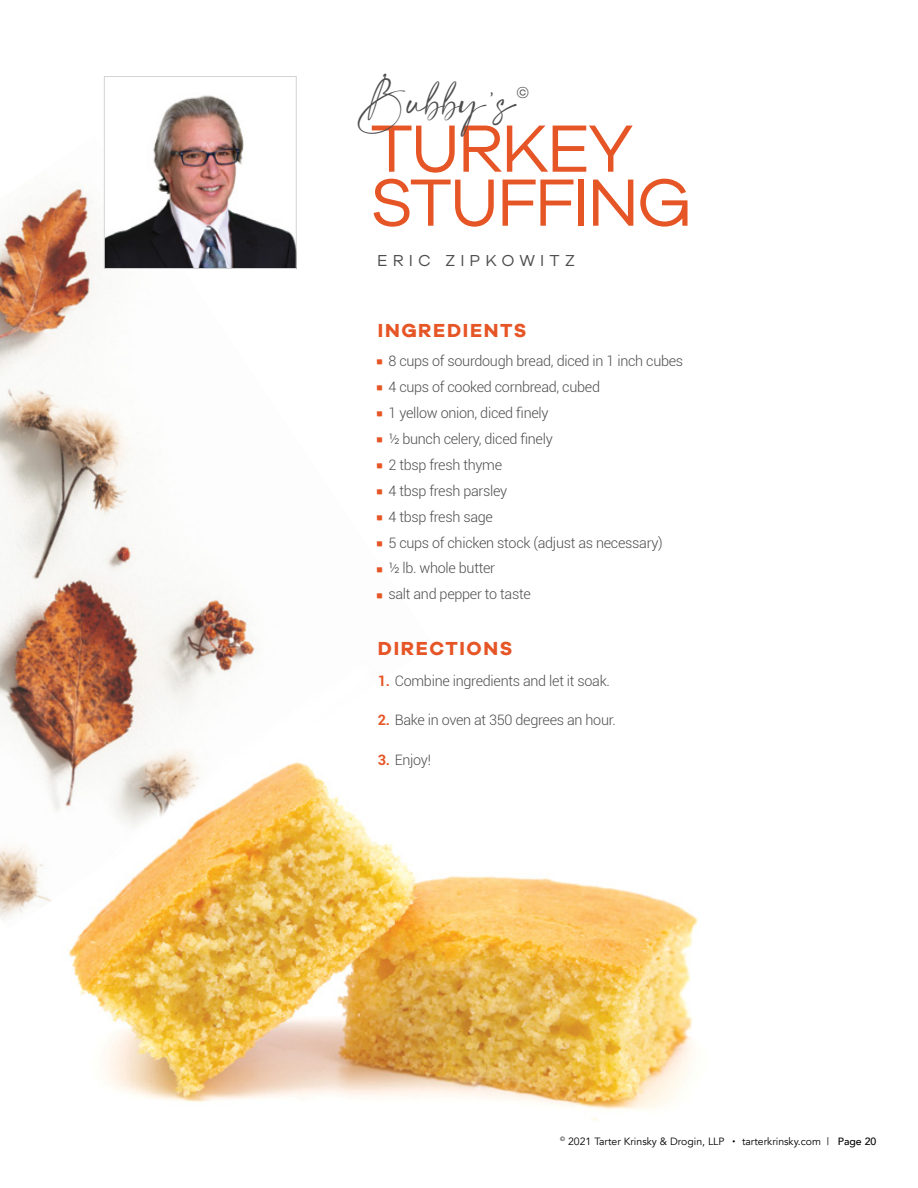
<style>
.page{position:relative;width:918px;height:1188px;background:#fff}
.page>*{position:absolute;margin:0;border:0;box-sizing:border-box;transform-origin:0 0}
.t1{font:68.85px/54px "Galyon";letter-spacing:-.04em;color:#e65525}
.t2{font:29.7px "Amalfi Coast";letter-spacing:-.05em;color:#4d4d4f}
.t3{font:700 19.5px "Galyon";letter-spacing:.085em;color:#e65525}
.t4{font:16.35px "Galyon";letter-spacing:.31em;color:#4d4d4f}
.t5{font:300 14.4px "Roboto";letter-spacing:-.02em;color:#4d4d4f}
.t6{font:10.5px "Avenir";color:#000}
.s1{font-weight:700;color:#e65525}
.s2{font-family:"Frontage"}
.s3{font-weight:500}
</style>
<div class="page">
<img style="left:68px;top:876px;width:630px;height:245px">
<img style="left:0;top:183px;width:434px;height:747px">
<img style="left:106px;top:95px;width:189px;height:172px">
<div style="left:104px;top:76px;width:193px;height:193px;border:1px solid #d1d3d4"></div>
<svg style="left:377px;top:360px;width:5px;height:5px"></svg>
<svg style="left:377px;top:386px;width:5px;height:5px"></svg>
<svg style="left:377px;top:411px;width:5px;height:6px"></svg>
<svg style="left:377px;top:437px;width:5px;height:6px"></svg>
<svg style="left:377px;top:463px;width:5px;height:6px"></svg>
<svg style="left:377px;top:489px;width:5px;height:6px"></svg>
<svg style="left:377px;top:515px;width:5px;height:6px"></svg>
<svg style="left:377px;top:541px;width:5px;height:6px"></svg>
<svg style="left:377px;top:567px;width:5px;height:6px"></svg>
<svg style="left:377px;top:593px;width:5px;height:6px"></svg>
<h2 class="t2" style="left:358px;top:85px;width:159px">Bubby’s</h2>
<p class="t4" style="left:517px;top:81px;width:14px">©</p>
<h1 class="t1" style="left:370px;top:116px;width:323px">TURKEY<br>STUFFING</h1>
<p class="t4" style="left:377px;top:249px;width:199px">ERIC ZIPKOWITZ</p>
<h3 class="t3" style="left:378px;top:318px;width:150px">INGREDIENTS</h3>
<p class="t5" style="left:388px;top:351px;width:296px">8 cups of sourdough bread, diced in 1 inch cubes</p>
<p class="t5" style="left:388px;top:377px;width:213px">4 cups of cooked cornbread, cubed</p>
<p class="t5" style="left:388px;top:403px;width:162px">1 yellow onion, diced finely</p>
<p class="t5" style="left:388px;top:429px;width:166px">½ bunch celery, diced finely</p>
<p class="t5" style="left:388px;top:455px;width:115px">2 tbsp fresh thyme</p>
<p class="t5" style="left:388px;top:481px;width:120px">4 tbsp fresh parsley</p>
<p class="t5" style="left:388px;top:507px;width:106px">4 tbsp fresh sage</p>
<p class="t5" style="left:388px;top:532px;width:276px">5 cups of chicken stock (adjust as necessary)</p>
<p class="t5" style="left:388px;top:558px;width:108px">½ lb. whole butter</p>
<p class="t5" style="left:388px;top:584px;width:144px">salt and pepper to taste</p>
<h3 class="t3" style="left:378px;top:637px;width:136px">DIRECTIONS</h3>
<p class="t5" style="left:378px;top:671px;width:234px"><span class="s1">1.</span> Combine ingredients and let it soak.</p>
<p class="t5" style="left:378px;top:710px;width:240px"><span class="s1">2.</span> Bake in oven at 350 degrees an hour.</p>
<p class="t5" style="left:378px;top:750px;width:55px"><span class="s1">3.</span> Enjoy!</p>
<p class="t6" style="left:560px;top:1135px;width:318px"><sup>©</sup> 2021 Tarter Krinsky &amp; Drogin, LLP <span class="s2">•</span> tarterkrinsky.com | <span class="s3">Page 20</span></p>
</div>
